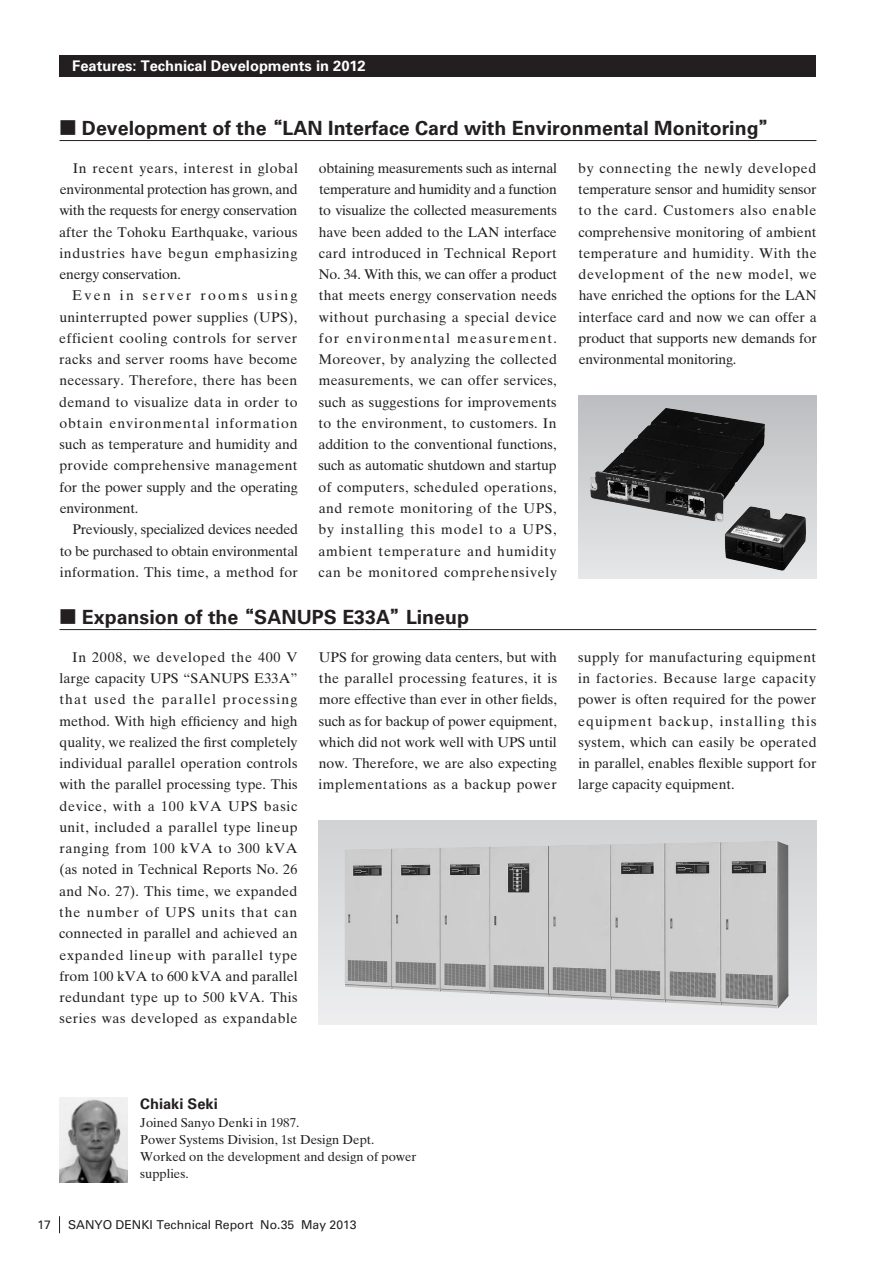
<style>
.page{position:relative;width:893px;height:1263px;background:#fff}
.page>*{position:absolute;margin:0;border:0;box-sizing:border-box;transform-origin:0 0}
.t1{font:700 19.5px "Univers";color:#231f20}
.t2{font:700 14.7px "Univers";color:#fff}
.t3{font:700 14.7px "Univers";color:#231f20}
.t4{font:14.1px/21.3px "Times Ten";color:#231f20;text-align:justify}
.t5{font:12.9px/17px "Times Ten";color:#231f20}
.t6{font:12.15px "Univers";color:#231f20}
.s1{font-family:"Shin Go Pro";font-size:16.95px}
</style>
<div class="page">
<svg style="left:59px;top:1216px;width:1px;height:17px"></svg>
<div style="left:578px;top:395px;width:238px;height:183px;background:linear-gradient(to bottom,#bcbdc0,#e6e7e9)"></div>
<div style="left:319px;top:821px;width:497px;height:204px;background:linear-gradient(to bottom,#d1d2d4,#edeeef)"></div>
<img style="left:345px;top:841px;width:444px;height:167px">
<img style="left:590px;top:408px;width:175px;height:114px">
<img style="left:725px;top:506px;width:81px;height:65px">
<div style="left:60px;top:55px;width:756px;height:22px;background:#231f20"></div>
<img style="left:60px;top:1097px;width:68px;height:85px">
<hr style="left:60px;top:140px;width:756px;height:1px;background:#231f20">
<hr style="left:60px;top:629px;width:756px;height:1px;background:#231f20">
<p class="t2" style="left:72px;top:58px;width:295px">Features: Technical Developments in 2012</p>
<h1 class="t1" style="left:60px;top:117px;width:718px"><span class="s1">■</span> Development of the<span class="s1">“</span>LAN Interface Card with Environmental Monitoring<span class="s1">”</span></h1>
<p class="t4" style="left:318px;top:157px;width:240px">obtaining measurements such as internal temperature and humidity and a function to visualize the collected measurements have been added to the LAN interface card introduced in Technical Report No. 34. With this, we can offer a product that meets energy conservation needs without purchasing a special device for environmental measurement.<br>Moreover, by analyzing the collected measurements, we can offer services, such as suggestions for improvements to the environment, to customers. In addition to the conventional functions, such as automatic shutdown and startup of computers, scheduled operations, and remote monitoring of the UPS, by installing this model to a UPS, ambient temperature and humidity can be monitored comprehensively</p>
<p class="t4" style="left:578px;top:157px;width:240px">by connecting the newly developed temperature sensor and humidity sensor to the card. Customers also enable comprehensive monitoring of ambient temperature and humidity. With the development of the new model, we have enriched the options for the LAN interface card and now we can offer a product that supports new demands for environmental monitoring.</p>
<p class="t4" style="left:59px;top:157px;width:240px;text-indent:13px">In recent years, interest in global environmental protection has grown, and with the requests for energy conservation after the Tohoku Earthquake, various industries have begun emphasizing energy conservation.</p>
<p class="t4" style="left:59px;top:285px;width:240px;text-indent:13px">Even in server rooms using uninterrupted power supplies (UPS), efficient cooling controls for server racks and server rooms have become necessary. Therefore, there has been demand to visualize data in order to obtain environmental information such as temperature and humidity and provide comprehensive management for the power supply and the operating environment.</p>
<p class="t4" style="left:60px;top:519px;width:240px;text-indent:13px">Previously, specialized devices needed to be purchased to obtain environmental information. This time, a method for</p>
<h1 class="t1" style="left:60px;top:606px;width:411px"><span class="s1">■</span> Expansion of the<span class="s1">“</span>SANUPS E33A<span class="s1">”</span>Lineup</h1>
<p class="t4" style="left:319px;top:646px;width:240px">UPS for growing data centers, but with the parallel processing features, it is more effective than ever in other fields, such as for backup of power equipment, which did not work well with UPS until now. Therefore, we are also expecting implementations as a backup power</p>
<p class="t4" style="left:578px;top:646px;width:240px">supply for manufacturing equipment in factories. Because large capacity power is often required for the power equipment backup, installing this system, which can easily be operated in parallel, enables flexible support for large capacity equipment.</p>
<p class="t4" style="left:59px;top:646px;width:240px;text-indent:13px">In 2008, we developed the 400 V large capacity UPS “SANUPS E33A” that used the parallel processing method. With high efficiency and high quality, we realized the first completely individual parallel operation controls with the parallel processing type. This device, with a 100 kVA UPS basic unit, included a parallel type lineup ranging from 100 kVA to 300 kVA (as noted in Technical Reports No. 26 and No. 27). This time, we expanded the number of UPS units that can connected in parallel and achieved an expanded lineup with parallel type from 100 kVA to 600 kVA and parallel redundant type up to 500 kVA. This series was developed as expandable</p>
<p class="t3" style="left:140px;top:1095px;width:79px">Chiaki Seki</p>
<p class="t5" style="left:140px;top:1113px;width:278px">Joined Sanyo Denki in 1987.<br>Power Systems Division, 1st Design Dept.<br>Worked on the development and design of power supplies.</p>
<p class="t6" style="left:37px;top:1217px;width:15px">17</p>
<p class="t6" style="left:68px;top:1217px;width:290px">SANYO DENKI Technical Report No.35 May 2013</p>
</div>
